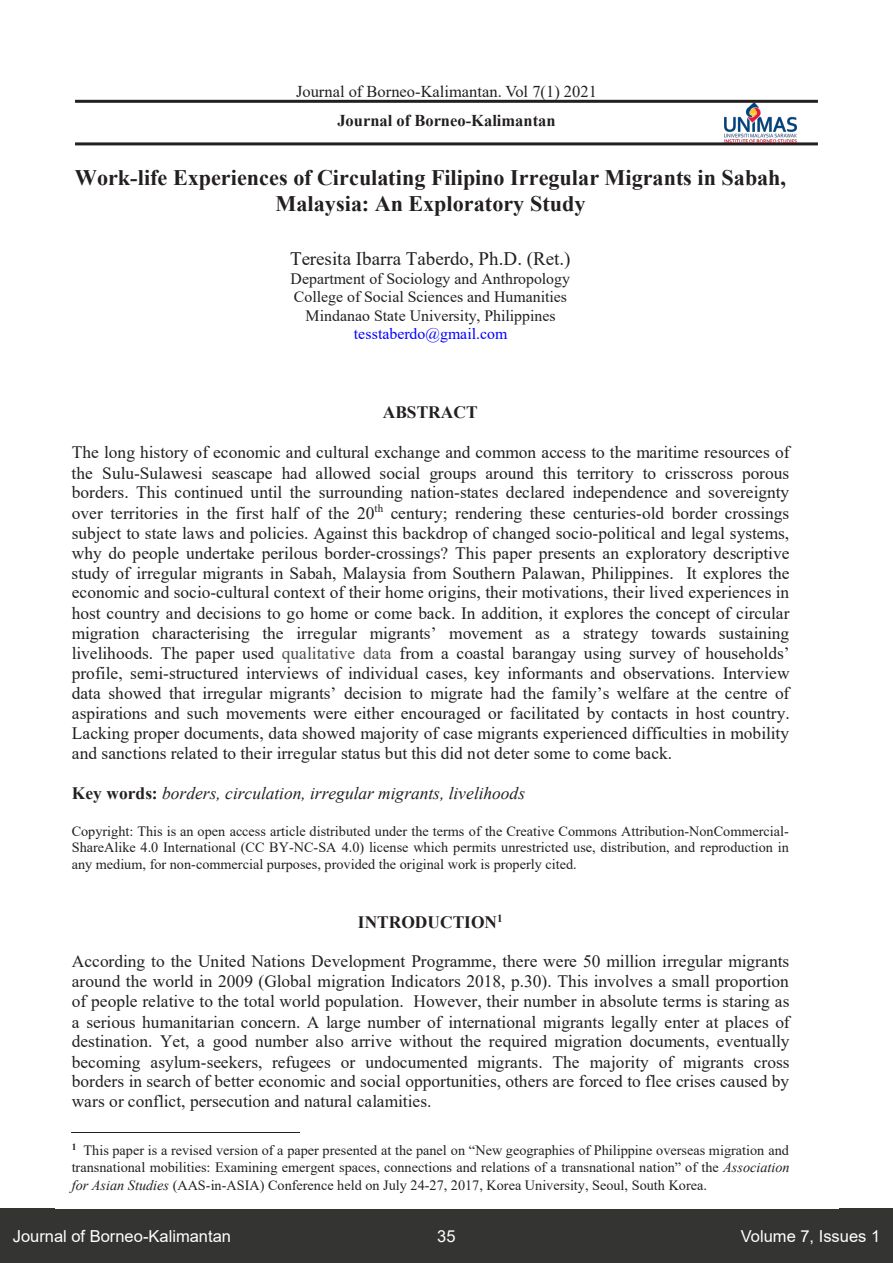
<style>
.page{position:relative;width:893px;height:1263px;background:#fff}
.page>*{position:absolute;margin:0;border:0;box-sizing:border-box;transform-origin:0 0}
.t1{font:700 22.2px/25.7px "Times New Roman";color:#231f20;text-align:center}
.t2{font:19.05px "Times New Roman";color:#231f20}
.t3{font:17.4px/20px "Times New Roman";color:#231f20;text-align:justify}
.t4{font:italic 17.4px "Times New Roman";color:#231f20}
.t5{font:700 17.4px "Times New Roman";color:#231f20}
.t6{font:16.5px "Arial";color:#fff}
.t7{font:16.5px "Times New Roman";color:#231f20}
.t8{font:700 16.5px "Times New Roman";color:#231f20}
.t9{font:15.75px/18.1px "Times New Roman";color:#231f20;text-align:center}
.t10{font:14.25px/16.4px "Times New Roman";color:#231f20;text-align:justify}
.s1{color:#00f}
.s2{color:#4b4c4d}
.s3{font-weight:700;font-style:normal}
.s4{font-style:italic}
</style>
<div class="page">
<div style="left:0;top:1209px;width:893px;height:54px;background:#343432"></div>
<hr style="left:75px;top:100px;width:743px;height:3px;background:#231f20">
<hr style="left:75px;top:142px;width:743px;height:3px;background:#231f20">
<img style="left:724px;top:103px;width:72px;height:39px">
<hr style="left:72px;top:1132px;width:228px;height:1px;background:#231f20">
<p class="t7" style="left:296px;top:80px;width:302px">Journal of Borneo-Kalimantan. Vol 7(1) 2021</p>
<p class="t8" style="left:337px;top:109px;width:220px">Journal of Borneo-Kalimantan</p>
<p class="t1" style="left:75px;top:164px;width:713px">Work-life Experiences of Circulating Filipino Irregular Migrants in Sabah,<br>Malaysia: An Exploratory Study</p>
<p class="t2" style="left:290px;top:245px;width:282px">Teresita Ibarra Taberdo, Ph.D. (Ret.)</p>
<p class="t9" style="left:291px;top:269px;width:281px">Department of Sociology and Anthropology College of Social Sciences and Humanities Mindanao State University, Philippines <span class="s1">tesstaberdo@gmail.com</span></p>
<p class="t5" style="left:383px;top:400px;width:96px">ABSTRACT</p>
<p class="t3" style="left:72px;top:442px;width:720px">The long history of economic and cultural exchange and common access to the maritime resources of the Sulu-Sulawesi seascape had allowed social groups around this territory to crisscross porous borders. This continued until the surrounding nation-states declared independence and sovereignty over territories in the first half of the 20<sup>th</sup> century; rendering these centuries-old border crossings subject to state laws and policies. Against this backdrop of changed socio-political and legal systems, why do people undertake perilous border-crossings? This paper presents an exploratory descriptive study of irregular migrants in Sabah, Malaysia from Southern Palawan, Philippines. It explores the economic and socio-cultural context of their home origins, their motivations, their lived experiences in host country and decisions to go home or come back. In addition, it explores the concept of circular migration characterising the irregular migrants’ movement as a strategy towards sustaining livelihoods. The paper used <span class="s2">qualitative data</span> from a coastal barangay using survey of households’ profile, semi-structured interviews of individual cases, key informants and observations. Interview data showed that irregular migrants’ decision to migrate had the family’s welfare at the centre of aspirations and such movements were either encouraged or facilitated by contacts in host country.<br>Lacking proper documents, data showed majority of case migrants experienced difficulties in mobility and sanctions related to their irregular status but this did not deter some to come back.</p>
<p class="t4" style="left:72px;top:781px;width:455px"><span class="s3">Key words:</span> borders, circulation, irregular migrants, livelihoods</p>
<p class="t10" style="left:72px;top:822px;width:719px">Copyright: This is an open access article distributed under the terms of the Creative Commons Attribution-NonCommercial-ShareAlike 4.0 International (CC BY-NC-SA 4.0) license which permits unrestricted use, distribution, and reproduction in any medium, for non-commercial purposes, provided the original work is properly cited.</p>
<p class="t5" style="left:358px;top:910px;width:146px">INTRODUCTION<sup>1</sup></p>
<p class="t3" style="left:72px;top:951px;width:719px">According to the United Nations Development Programme, there were 50 million irregular migrants around the world in 2009 (Global migration Indicators 2018, p.30). This involves a small proportion of people relative to the total world population. However, their number in absolute terms is staring as a serious humanitarian concern. A large number of international migrants legally enter at places of destination. Yet, a good number also arrive without the required migration documents, eventually becoming asylum-seekers, refugees or undocumented migrants. The majority of migrants cross borders in search of better economic and social opportunities, others are forced to flee crises caused by wars or conflict, persecution and natural calamities.</p>
<p class="t10" style="left:72px;top:1140px;width:719px;line-height:17.5px"><sup>1</sup> This paper is a revised version of a paper presented at the panel on “New geographies of Philippine overseas migration and transnational mobilities: Examining emergent spaces, connections and relations of a transnational nation” of the <span class="s4">Association for Asian Studies</span> (AAS-in-ASIA) Conference held on July 24-27, 2017, Korea University, Seoul, South Korea.</p>
<p class="t6" style="left:13px;top:1224px;width:220px">Journal of Borneo-Kalimantan</p>
<p class="t6" style="left:437px;top:1224px;width:20px">35</p>
<p class="t6" style="left:741px;top:1224px;width:141px">Volume 7, Issues 1</p>
</div>
